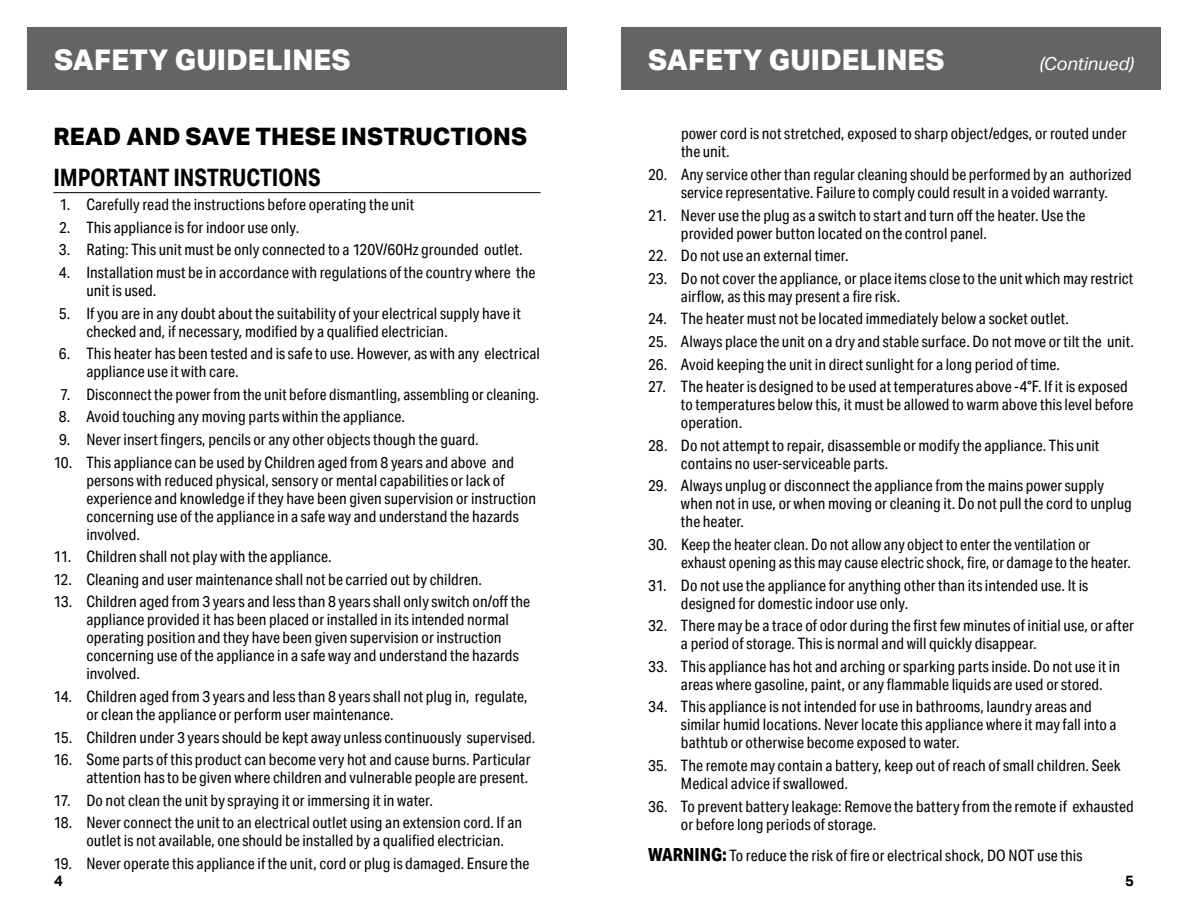
<style>
.page{position:relative;width:1188px;height:918px;background:#fff}
.page>*{position:absolute;margin:0;border:0;box-sizing:border-box;transform-origin:0 0}
.t1{font:800 28.5px "Aktiv Grotesk";letter-spacing:.005em;color:#fff}
.t2{font:800 24px "Aktiv Grotesk";letter-spacing:.005em;color:#000}
.t3{font:700 24px "Aktiv Grotesk Cd";color:#000}
.t4{font:italic 18px "Aktiv Grotesk";color:#fff}
.t5{font:15.75px/18px "Aktiv Grotesk Cd";letter-spacing:.005em;color:#000}
.t6{font:700 15px "Aktiv Grotesk";color:#000}
.s1{font-weight:800;font-size:18px}
</style>
<div class="page">
<div style="left:621px;top:27px;width:540px;height:63px;background:#636466"></div>
<div style="left:27px;top:27px;width:540px;height:63px;background:#636466"></div>
<hr style="left:53px;top:192px;width:488px;height:1px;background:#000">
<h1 class="t1" style="left:54px;top:43px;width:298px">SAFETY GUIDELINES</h1>
<h2 class="t2" style="left:53px;top:123px;width:475px">READ AND SAVE THESE INSTRUCTIONS</h2>
<h2 class="t3" style="left:53px;top:162px;width:269px">IMPORTANT INSTRUCTIONS</h2>
<p class="t5" style="left:59px;top:196px;width:356px">1. Carefully read the instructions before operating the unit</p>
<p class="t5" style="left:59px;top:218px;width:242px">2. This appliance is for indoor use only.</p>
<p class="t5" style="left:59px;top:241px;width:465px">3. Rating: This unit must be only connected to a 120V/60Hz grounded outlet.</p>
<p class="t5" style="left:86px;top:263px;width:450px;text-indent:-27px">4. Installation must be in accordance with regulations of the country where the unit is used.</p>
<p class="t5" style="left:86px;top:304px;width:436px;text-indent:-28px">5. If you are in any doubt about the suitability of your electrical supply have it checked and, if necessary, modified by a qualified electrician.</p>
<p class="t5" style="left:86px;top:344px;width:455px;text-indent:-28px">6. This heater has been tested and is safe to use. However, as with any electrical appliance use it with care.</p>
<p class="t5" style="left:60px;top:385px;width:481px">7. Disconnect the power from the unit before dismantling, assembling or cleaning.</p>
<p class="t5" style="left:59px;top:408px;width:348px">8. Avoid touching any moving parts within the appliance.</p>
<p class="t5" style="left:59px;top:430px;width:421px">9. Never insert fingers, pencils or any other objects though the guard.</p>
<p class="t5" style="left:86px;top:453px;width:451px;text-indent:-33px">10. This appliance can be used by Children aged from 8 years and above and persons with reduced physical, sensory or mental capabilities or lack of experience and knowledge if they have been given supervision or instruction concerning use of the appliance in a safe way and understand the hazards involved.</p>
<p class="t5" style="left:53px;top:547px;width:280px">11. Children shall not play with the appliance.</p>
<p class="t5" style="left:53px;top:570px;width:430px">12. Cleaning and user maintenance shall not be carried out by children.</p>
<p class="t5" style="left:86px;top:593px;width:445px;text-indent:-33px">13. Children aged from 3 years and less than 8 years shall only switch on/off the appliance provided it has been placed or installed in its intended normal operating position and they have been given supervision or instruction concerning use of the appliance in a safe way and understand the hazards involved.</p>
<p class="t5" style="left:86px;top:687px;width:443px;text-indent:-33px">14. Children aged from 3 years and less than 8 years shall not plug in, regulate, or clean the appliance or perform user maintenance.</p>
<p class="t5" style="left:53px;top:728px;width:483px">15. Children under 3 years should be kept away unless continuously supervised.</p>
<p class="t5" style="left:53px;top:750px;width:479px;text-align:right">16. Some parts of this product can become very hot and cause burns. Particular attention has to be given where children and vulnerable people are present.</p>
<p class="t5" style="left:53px;top:791px;width:381px">17. Do not clean the unit by spraying it or immersing it in water.</p>
<p class="t5" style="left:86px;top:814px;width:437px;text-indent:-33px">18. Never connect the unit to an electrical outlet using an extension cord. If an outlet is not available, one should be installed by a qualified electrician.</p>
<p class="t5" style="left:53px;top:854px;width:478px">19. Never operate this appliance if the unit, cord or plug is damaged. Ensure the</p>
<h1 class="t1" style="left:648px;top:43px;width:298px">SAFETY GUIDELINES</h1>
<p class="t4" style="left:1039px;top:53px;width:96px">(Continued)</p>
<p class="t5" style="left:681px;top:125px;width:447px">power cord is not stretched, exposed to sharp object/edges, or routed under the unit.</p>
<p class="t5" style="left:648px;top:165px;width:485px;text-align:center">20. Any service other than regular cleaning should be performed by an authorized service representative. Failure to comply could result in a voided warranty.</p>
<p class="t5" style="left:681px;top:206px;width:406px;text-indent:-33px">21. Never use the plug as a switch to start and turn off the heater. Use the provided power button located on the control panel.</p>
<p class="t5" style="left:648px;top:247px;width:202px">22. Do not use an external timer.</p>
<p class="t5" style="left:681px;top:269px;width:454px;text-indent:-33px">23. Do not cover the appliance, or place items close to the unit which may restrict airflow, as this may present a fire risk.</p>
<p class="t5" style="left:648px;top:310px;width:423px">24. The heater must not be located immediately below a socket outlet.</p>
<p class="t5" style="left:648px;top:332px;width:487px">25. Always place the unit on a dry and stable surface. Do not move or tilt the unit.</p>
<p class="t5" style="left:648px;top:355px;width:414px">26. Avoid keeping the unit in direct sunlight for a long period of time.</p>
<p class="t5" style="left:681px;top:377px;width:454px;text-indent:-33px">27. The heater is designed to be used at temperatures above -4°F. If it is exposed to temperatures below this, it must be allowed to warm above this level before operation.</p>
<p class="t5" style="left:681px;top:436px;width:420px;text-indent:-33px">28. Do not attempt to repair, disassemble or modify the appliance. This unit contains no user-serviceable parts.</p>
<p class="t5" style="left:681px;top:477px;width:452px;text-indent:-33px">29. Always unplug or disconnect the appliance from the mains power supply when not in use, or when moving or cleaning it. Do not pull the cord to unplug the heater.</p>
<p class="t5" style="left:681px;top:535px;width:451px;text-indent:-33px">30. Keep the heater clean. Do not allow any object to enter the ventilation or exhaust opening as this may cause electric shock, fire, or damage to the heater.</p>
<p class="t5" style="left:681px;top:576px;width:409px;text-indent:-33px">31. Do not use the appliance for anything other than its intended use. It is designed for domestic indoor use only.</p>
<p class="t5" style="left:681px;top:616px;width:454px;text-indent:-33px">32. There may be a trace of odor during the first few minutes of initial use, or after a period of storage. This is normal and will quickly disappear.</p>
<p class="t5" style="left:681px;top:657px;width:441px;text-indent:-33px">33. This appliance has hot and arching or sparking parts inside. Do not use it in areas where gasoline, paint, or any flammable liquids are used or stored.</p>
<p class="t5" style="left:681px;top:698px;width:437px;text-indent:-33px">34. This appliance is not intended for use in bathrooms, laundry areas and similar humid locations. Never locate this appliance where it may fall into a bathtub or otherwise become exposed to water.</p>
<p class="t5" style="left:681px;top:756px;width:441px;text-indent:-33px">35. The remote may contain a battery, keep out of reach of small children. Seek<br>Medical advice if swallowed.</p>
<p class="t5" style="left:681px;top:797px;width:454px;text-indent:-33px">36. To prevent battery leakage: Remove the battery from the remote if exhausted or before long periods of storage.</p>
<p class="t5" style="left:648px;top:846px;width:436px"><span class="s1">WARNING:</span> To reduce the risk of fire or electrical shock, DO NOT use this</p>
<p class="t6" style="left:54px;top:872px;width:10px">4</p>
<p class="t6" style="left:1125px;top:872px;width:10px">5</p>
</div>
